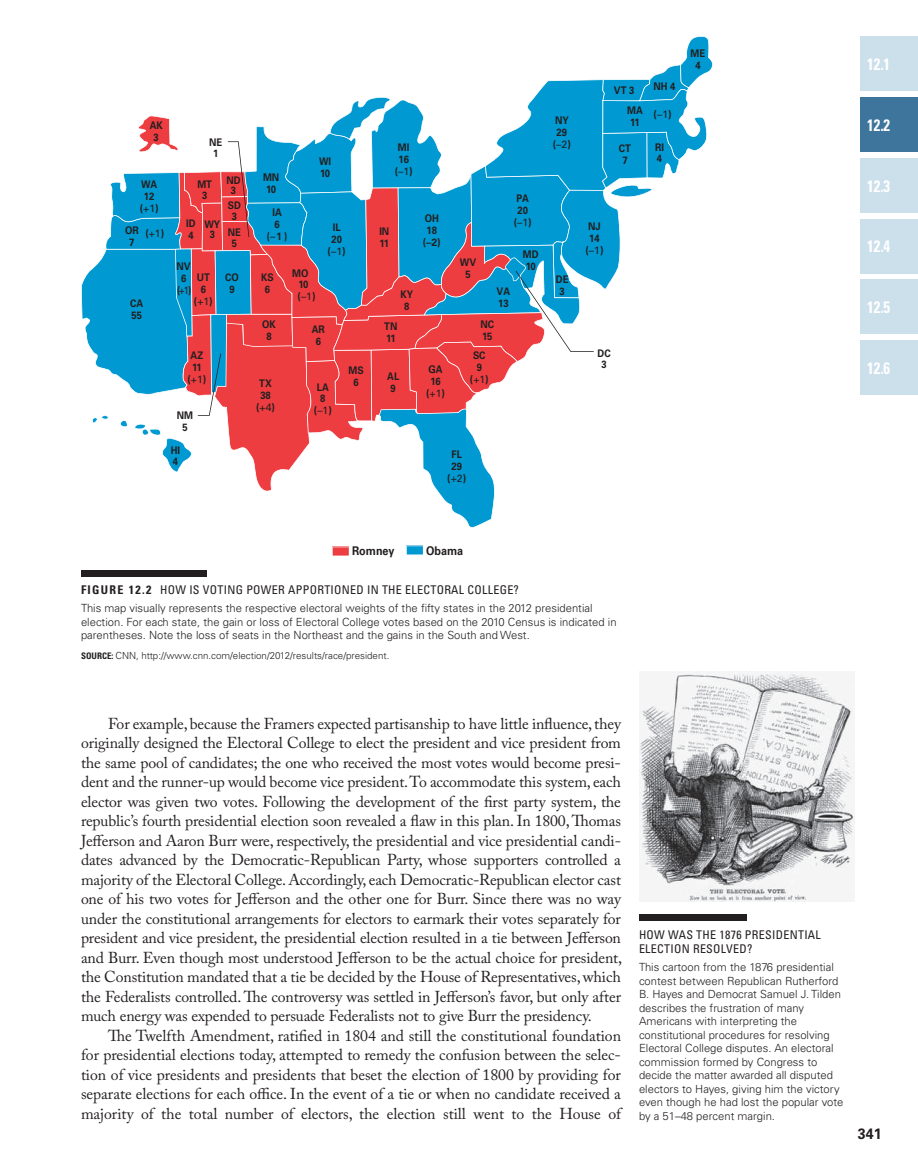
<style>
.page{position:relative;width:918px;height:1175px;background:#fff}
.page>*{position:absolute;margin:0;border:0;box-sizing:border-box;transform-origin:0 0}
.t1{font:700 condensed 16.5px "Univers LT Std";color:#fff;scale:.9 1}
.t2{font:15.75px/19.5px "Adobe Caslon Pro";letter-spacing:-.005em;color:#231f20;text-align:justify}
.t3{font:700 15px "Univers LT Std";color:#231f20;scale:.95 1}
.t4{font:condensed 12px "Univers LT Std";letter-spacing:.025em;color:#231f20}
.t5{font:700 12px "Univers LT Std";color:#231f20;scale:.9 1}
.t6{font:300 11.25px/13.5px "Univers LT Std";color:#231f20}
.t7{font:700 10.5px/12px "Univers LT Std";color:#231f20;text-align:center;scale:.9 1}
.t8{font:700 10.5px "Univers LT Std";color:#231f20}
.t9{font:300 9.75px "Univers LT Std";color:#231f20}
.s1{font-weight:400}
.s2{font-weight:700}
.s3{font-weight:700;font-stretch:condensed;font-size:9px}
</style>
<div class="page">
<div style="left:860px;top:36px;width:58px;height:55px;background:#cce0eb"></div>
<div style="left:860px;top:218px;width:58px;height:55px;background:#cce0eb"></div>
<div style="left:860px;top:279px;width:58px;height:55px;background:#cce0eb"></div>
<div style="left:860px;top:158px;width:58px;height:55px;background:#cce0eb"></div>
<div style="left:860px;top:340px;width:58px;height:55px;background:#cce0eb"></div>
<div style="left:860px;top:97px;width:58px;height:55px;background:#3e759c"></div>
<svg style="left:81px;top:36px;width:632px;height:492px"></svg>
<svg style="left:406px;top:545px;width:17px;height:10px"></svg>
<svg style="left:332px;top:546px;width:17px;height:10px"></svg>
<div style="left:81px;top:571px;width:126px;height:6px;background:#231f20"></div>
<img style="left:639px;top:671px;width:216px;height:230px">
<div style="left:639px;top:914px;width:108px;height:6px;background:#231f20"></div>
<p class="t7" style="left:150px;top:119px;width:16px">AK<br>3</p>
<p class="t7" style="left:140px;top:178px;width:23px">WA<br>12 (<span class="s1">+1</span>)</p>
<p class="t7" style="left:125px;top:224px;width:17px">OR<br>7</p>
<p class="t8" style="left:145px;top:227px;width:20px">(<span class="s1">+1</span>)</p>
<p class="t7" style="left:130px;top:297px;width:16px;text-align:left">CA<br>55</p>
<p class="t7" style="left:209px;top:137px;width:16px;line-height:10.5px">NE<br>1</p>
<p class="t7" style="left:226px;top:175px;width:17px;line-height:10.5px">ND<br>3</p>
<p class="t7" style="left:228px;top:200px;width:16px;line-height:10.5px">SD<br>3</p>
<p class="t7" style="left:228px;top:227px;width:16px;line-height:10.5px">NE<br>5</p>
<p class="t7" style="left:197px;top:179px;width:18px;line-height:10.5px">MT<br>3</p>
<p class="t7" style="left:186px;top:218px;width:12px;text-align:left">ID<br>4</p>
<p class="t7" style="left:205px;top:219px;width:19px;line-height:10.5px">WY<br>3</p>
<p class="t7" style="left:263px;top:171px;width:20px">MN<br>10</p>
<p class="t7" style="left:267px;top:206px;width:24px">IA<br>6 (<span class="s1">–</span>1 )</p>
<p class="t7" style="left:319px;top:156px;width:15px;text-align:left">WI<br>10</p>
<p class="t7" style="left:395px;top:142px;width:22px">MI<br>16 (<span class="s1">–1</span>)</p>
<p class="t7" style="left:328px;top:222px;width:22px">IL<br>20 (<span class="s1">–1</span>)</p>
<p class="t7" style="left:379px;top:226px;width:13px;text-align:left">IN<br>11</p>
<p class="t7" style="left:177px;top:260px;width:18px">NV<br>6 (<span class="s1">+1</span>)</p>
<p class="t7" style="left:194px;top:271px;width:23px">UT<br>6 (<span class="s1">+1</span>)</p>
<p class="t7" style="left:225px;top:271px;width:17px">CO<br>9</p>
<p class="t7" style="left:261px;top:271px;width:16px">KS<br>6</p>
<p class="t7" style="left:298px;top:267px;width:22px;line-height:11.6px;text-align:left;text-indent:-5px">MO<br>10 (<span class="s1">–1</span>)</p>
<p class="t7" style="left:400px;top:288px;width:16px">KY<br>8</p>
<p class="t7" style="left:423px;top:212px;width:22px">OH<br>18 (–2)</p>
<p class="t7" style="left:187px;top:349px;width:23px">AZ<br>11 (<span class="s1">+1</span>)</p>
<p class="t7" style="left:177px;top:409px;width:20px">NM<br>5</p>
<p class="t7" style="left:262px;top:318px;width:17px">OK<br>8</p>
<p class="t7" style="left:312px;top:324px;width:16px">AR<br>6</p>
<p class="t7" style="left:314px;top:382px;width:22px;line-height:11.6px">LA<br>8 (<span class="s1">–1</span>)</p>
<p class="t7" style="left:256px;top:377px;width:23px">TX<br>38 (<span class="s1">+4</span>)</p>
<p class="t7" style="left:384px;top:320px;width:16px;text-align:left">TN<br>11</p>
<p class="t7" style="left:348px;top:364px;width:18px">MS<br>6</p>
<p class="t7" style="left:387px;top:370px;width:15px">AL<br>9</p>
<p class="t7" style="left:426px;top:363px;width:23px">GA<br>16 (<span class="s1">+1</span>)</p>
<p class="t7" style="left:460px;top:257px;width:20px">WV<br>5</p>
<p class="t7" style="left:514px;top:192px;width:22px">PA<br>20 (<span class="s1">–1</span>)</p>
<p class="t7" style="left:497px;top:286px;width:17px;text-align:left">VA<br>13</p>
<p class="t7" style="left:523px;top:248px;width:19px;text-align:left">MD<br>10</p>
<p class="t7" style="left:480px;top:318px;width:17px;text-align:left">NC<br>15</p>
<p class="t7" style="left:470px;top:349px;width:23px">SC<br>9 (<span class="s1">+1</span>)</p>
<p class="t7" style="left:171px;top:445px;width:12px;line-height:11.2px;text-align:left">HI<br>4</p>
<p class="t7" style="left:447px;top:448px;width:23px">FL<br>29 (<span class="s1">+2</span>)</p>
<p class="t7" style="left:553px;top:115px;width:22px">NY<br>29 (<span class="s1">–2</span>)</p>
<p class="t7" style="left:556px;top:273px;width:15px">DE<br>3</p>
<p class="t7" style="left:614px;top:84px;width:24px">VT 3</p>
<p class="t7" style="left:654px;top:80px;width:26px">NH 4</p>
<p class="t7" style="left:627px;top:104px;width:19px;text-align:left">MA<br>11</p>
<p class="t7" style="left:619px;top:142px;width:15px">CT<br>7</p>
<p class="t8" style="left:654px;top:109px;width:20px">(<span class="s1">–1</span>)</p>
<p class="t7" style="left:655px;top:141px;width:11px;line-height:11.2px;text-align:left">RI<br>4</p>
<p class="t7" style="left:691px;top:48px;width:18px">ME<br>4</p>
<p class="t7" style="left:585px;top:221px;width:22px">NJ<br>14 (<span class="s1">–1</span>)</p>
<p class="t7" style="left:598px;top:348px;width:16px;line-height:11.1px">DC<br>3</p>
<p class="t1" style="left:867px;top:54px;width:27px">12.1</p>
<p class="t1" style="left:867px;top:115px;width:27px">12.2</p>
<p class="t1" style="left:867px;top:175px;width:27px">12.3</p>
<p class="t1" style="left:867px;top:236px;width:27px">12.4</p>
<p class="t1" style="left:867px;top:297px;width:27px">12.5</p>
<p class="t1" style="left:867px;top:357px;width:27px">12.6</p>
<p class="t5" style="left:352px;top:543px;width:49px">Romney</p>
<p class="t5" style="left:426px;top:543px;width:43px">Obama</p>
<p class="t4" style="left:81px;top:582px;width:223px"><span class="s2">FIG URE 12.2</span> HOW IS VOTING POWER APPORTIO</p>
<p class="t4" style="left:342px;top:582px;width:48px">NED IN THE</p>
<p class="t4" style="left:405px;top:582px;width:20px">ELECTORA</p>
<p class="t4" style="left:459px;top:582px;width:62px">L CO LLEGE?</p>
<p class="t6" style="left:81px;top:601px;width:537px">This map visually represents the respective electoral weights of the fifty states in the 2012 presidential election. For each state, the gain or loss of Electoral College votes based on the 2010 Census is indicated in parentheses. Note the loss of seats in the Northeast and the gains in the South and West.</p>
<p class="t9" style="left:81px;top:650px;width:310px"><span class="s3">SOURCE:</span> CNN, http://www.cnn.com/election/2012/results/race/president.</p>
<p class="t2" style="left:81px;top:713px;width:543px;text-indent:27px">For example, because the Framers expected partisanship to have little influence, they originally designed the Electoral College to elect the president and vice president from the same pool of candidates; the one who received the most votes would become presi&shy;dent and the runner-up would become vice president. To accommodate this system, each elector was given two votes. Following the development of the first party system, the republic’s fourth presidential election soon revealed a flaw in this plan. In 1800, Thomas Jefferson and Aaron Burr were, respectively, the presidential and vice presidential candi&shy;dates advanced by the Democratic-Republican Party, whose supporters controlled a majority of the Electoral College. Accordingly, each Democratic-Republican elector cast one of his two votes for Jefferson and the other one for Burr. Since there was no way under the constitutional arrangements for electors to earmark their votes separately for president and vice president, the presidential election resulted in a tie between Jefferson and Burr. Even though most understood Jefferson to be the actual choice for president, the Constitution mandated that a tie be decided by the House of Representatives, which the Federalists controlled. The controversy was settled in Jefferson’s favor, but only after much energy was expended to persuade Federalists not to give Burr the presidency.</p>
<p class="t2" style="left:81px;top:1025px;width:542px;text-indent:27px">The Twelfth Amendment, ratified in 1804 and still the constitutional foundation for presidential elections today, attempted to remedy the confusion between the selec&shy;tion of vice presidents and presidents that beset the election of 1800 by providing for separate elections for each office. In the event of a tie or when no candidate received a majority of the total number of electors, the election still went to the House of</p>
<p class="t4" style="left:639px;top:927px;width:65px">HOW WAS THE</p>
<p class="t4" style="left:719px;top:927px;width:103px">1876 PRESIDENTIAL</p>
<p class="t4" style="left:639px;top:941px;width:19px">ELECTIO</p>
<p class="t4" style="left:682px;top:941px;width:72px">N RESOLVED?</p>
<p class="t6" style="left:639px;top:960px;width:206px">This cartoon from the 1876 presidential contest between Republican Rutherford B. Hayes and Democrat Samuel J. Tilden describes the frustration of many Americans with interpreting the constitutional procedures for resolving Electoral College disputes. An electoral commission formed by Congress to decide the matter awarded all disputed electors to Hayes, giving him the victory even though he had lost the popular vote by a 51–48 percent margin.</p>
<p class="t3" style="left:858px;top:1124px;width:27px">341</p>
</div>
